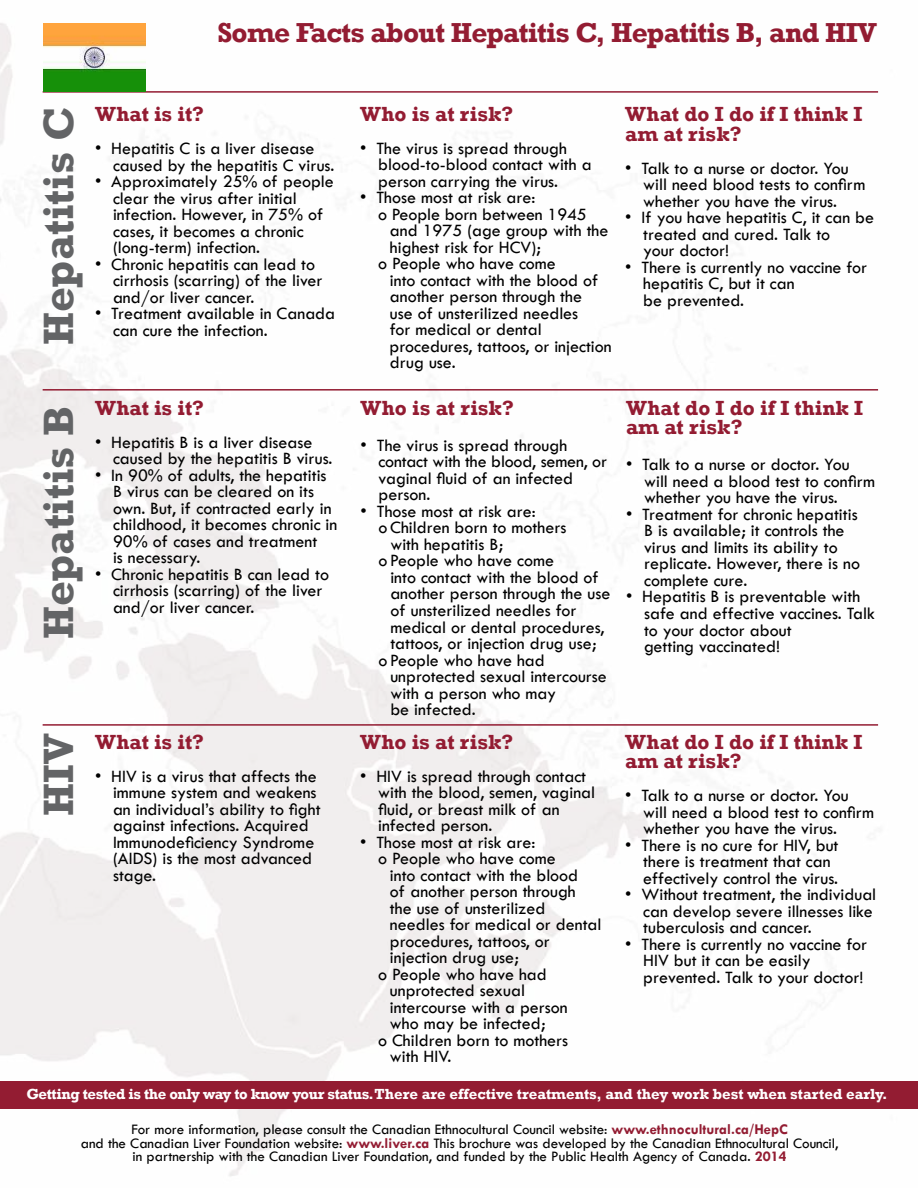
<style>
.page{position:relative;width:918px;height:1188px;background:#fff}
.page>*{position:absolute;margin:0;border:0;box-sizing:border-box;transform-origin:0 0}
.t1{font:700 43.5px "Rockwell";color:#636466}
.t2{font:700 28.2px "Rockwell";letter-spacing:-.025em;color:#931c32}
.t3{font:700 21px/19.5px "Rockwell";color:#931c32}
.t4{font:18px/16.5px "Tw Cen";color:#000}
.t5{font:15px/13.5px "Tw Cen";color:#000;text-align:center}
.t6{font:700 15px "Rockwell";color:#fff}
.s1{font-weight:700;color:#931c32}
</style>
<div class="page">
<img style="left:0;top:23px;width:879px;height:1153px">
<hr style="left:43px;top:389px;width:835px;height:2px;background:#931c32">
<hr style="left:43px;top:724px;width:835px;height:2px;background:#931c32">
<hr style="left:43px;top:91px;width:835px;height:2px;background:#931c32">
<div style="left:0;top:1081px;width:918px;height:28px;background:#931c32"></div>
<img style="left:43px;top:24px;width:102px;height:68px">
<p class="t2" style="left:217px;top:16px;width:661px">Some Facts about Hepatitis C, Hepatitis B, and HIV</p>
<p class="t1" style="left:32px;top:345px;width:239px;rotate:-90deg">Hepatitis C</p>
<p class="t3" style="left:95px;top:104px;width:111px">What is it?</p>
<p class="t4" style="left:113px;top:140px;width:223px;text-indent:-18px">• Hepatitis C is a liver disease caused by the hepatitis C virus.</p>
<p class="t4" style="left:113px;top:173px;width:222px;text-indent:-18px">• Approximately 25% of people clear the virus after initial infection. However, in 75% of cases, it becomes a chronic (long-term) infection.</p>
<p class="t4" style="left:113px;top:256px;width:211px;text-indent:-18px">• Chronic hepatitis can lead to cirrhosis (scarring) of the liver and/or liver cancer.</p>
<p class="t4" style="left:113px;top:305px;width:224px;text-indent:-18px">• Treatment available in Canada can cure the infection.</p>
<p class="t1" style="left:32px;top:639px;width:235px;rotate:-90deg">Hepatitis B</p>
<p class="t3" style="left:95px;top:398px;width:111px">What is it?</p>
<p class="t4" style="left:113px;top:434px;width:221px;text-indent:-18px">• Hepatitis B is a liver disease caused by the hepatitis B virus.</p>
<p class="t4" style="left:113px;top:467px;width:226px;text-indent:-18px">• In 90% of adults, the hepatitis<br>B virus can be cleared on its own. But, if contracted early in childhood, it becomes chronic in<br>90% of cases and treatment<br>is necessary.</p>
<p class="t4" style="left:113px;top:566px;width:218px;text-indent:-18px">• Chronic hepatitis B can lead to cirrhosis (scarring) of the liver and/or liver cancer.</p>
<p class="t1" style="left:32px;top:816px;width:84px;rotate:-90deg">HIV</p>
<p class="t3" style="left:95px;top:732px;width:111px">What is it?</p>
<p class="t4" style="left:113px;top:768px;width:209px;text-indent:-18px">• HIV is a virus that affects the immune system and weakens an individual’s ability to fight against infections. Acquired<br>Immunodeficiency Syndrome (AIDS) is the most advanced stage.</p>
<p class="t3" style="left:360px;top:104px;width:155px">Who is at risk?</p>
<p class="t4" style="left:378px;top:140px;width:215px;text-indent:-18px">• The virus is spread through blood-to-blood contact with a person carrying the virus.</p>
<p class="t4" style="left:360px;top:189px;width:177px">• Those most at risk are:</p>
<p class="t4" style="left:378px;top:206px;width:210px">o People born between 1945</p>
<p class="t4" style="left:390px;top:222px;width:220px">and 1975 (age group with the</p>
<p class="t4" style="left:390px;top:239px;width:153px">highest risk for HCV);</p>
<p class="t4" style="left:378px;top:255px;width:179px">o People who have come</p>
<p class="t4" style="left:390px;top:272px;width:210px">into contact with the blood of</p>
<p class="t4" style="left:390px;top:288px;width:194px">another person through the</p>
<p class="t4" style="left:390px;top:305px;width:190px">use of unsterilized needles</p>
<p class="t4" style="left:390px;top:321px;width:153px">for medical or dental</p>
<p class="t4" style="left:390px;top:338px;width:224px">procedures, tattoos, or injection</p>
<p class="t4" style="left:390px;top:354px;width:67px">drug use.</p>
<p class="t3" style="left:361px;top:398px;width:155px">Who is at risk?</p>
<p class="t4" style="left:379px;top:437px;width:230px;text-indent:-18px">• The virus is spread through contact with the blood, semen, or vaginal fluid of an infected person.</p>
<p class="t4" style="left:361px;top:503px;width:177px">• Those most at risk are:</p>
<p class="t4" style="left:379px;top:519px;width:189px">oChildren born to mothers</p>
<p class="t4" style="left:390px;top:536px;width:114px">with hepatitis B;</p>
<p class="t4" style="left:379px;top:552px;width:177px">o People who have come</p>
<p class="t4" style="left:390px;top:569px;width:210px">into contact with the blood of</p>
<p class="t4" style="left:390px;top:585px;width:221px">another person through the use</p>
<p class="t4" style="left:390px;top:602px;width:188px">of unsterilized needles for</p>
<p class="t4" style="left:390px;top:619px;width:216px">medical or dental procedures,</p>
<p class="t4" style="left:390px;top:635px;width:208px">tattoos, or injection drug use;</p>
<p class="t4" style="left:379px;top:652px;width:168px">o People who have had</p>
<p class="t4" style="left:390px;top:668px;width:218px">unprotected sexual intercourse</p>
<p class="t4" style="left:390px;top:685px;width:167px">with a person who may</p>
<p class="t4" style="left:390px;top:701px;width:87px">be infected.</p>
<p class="t3" style="left:360px;top:732px;width:155px">Who is at risk?</p>
<p class="t4" style="left:378px;top:768px;width:219px;text-indent:-18px">• HIV is spread through contact with the blood, semen, vaginal fluid, or breast milk of an infected person.</p>
<p class="t4" style="left:360px;top:834px;width:177px">• Those most at risk are:</p>
<p class="t4" style="left:378px;top:850px;width:179px">o People who have come</p>
<p class="t4" style="left:390px;top:867px;width:190px">into contact with the blood</p>
<p class="t4" style="left:390px;top:883px;width:187px">of another person through</p>
<p class="t4" style="left:390px;top:900px;width:157px">the use of unsterilized</p>
<p class="t4" style="left:390px;top:916px;width:213px">needles for medical or dental</p>
<p class="t4" style="left:390px;top:933px;width:161px">procedures, tattoos, or</p>
<p class="t4" style="left:390px;top:949px;width:131px">injection drug use;</p>
<p class="t4" style="left:378px;top:966px;width:170px">o People who have had</p>
<p class="t4" style="left:390px;top:982px;width:137px">unprotected sexual</p>
<p class="t4" style="left:390px;top:999px;width:179px">intercourse with a person</p>
<p class="t4" style="left:390px;top:1015px;width:157px">who may be infected;</p>
<p class="t4" style="left:378px;top:1032px;width:192px">o Children born to mothers</p>
<p class="t4" style="left:390px;top:1048px;width:63px">with HIV.</p>
<p class="t3" style="left:625px;top:104px;width:239px">What do I do if I think I am at risk?</p>
<p class="t4" style="left:643px;top:160px;width:224px;text-indent:-18px">• Talk to a nurse or doctor. You will need blood tests to confirm whether you have the virus.</p>
<p class="t4" style="left:643px;top:209px;width:232px;text-indent:-18px">• If you have hepatitis C, it can be treated and cured. Talk to<br>your doctor!</p>
<p class="t4" style="left:643px;top:259px;width:225px;text-indent:-18px">• There is currently no vaccine for hepatitis C, but it can<br>be prevented.</p>
<p class="t3" style="left:626px;top:398px;width:239px">What do I do if I think I am at risk?</p>
<p class="t4" style="left:644px;top:456px;width:232px;text-indent:-18px">• Talk to a nurse or doctor. You will need a blood test to confirm whether you have the virus.</p>
<p class="t4" style="left:644px;top:506px;width:217px;text-indent:-18px">• Treatment for chronic hepatitis<br>B is available; it controls the virus and limits its ability to replicate. However, there is no complete cure.</p>
<p class="t4" style="left:644px;top:588px;width:232px;text-indent:-18px">• Hepatitis B is preventable with safe and effective vaccines. Talk to your doctor about<br>getting vaccinated!</p>
<p class="t3" style="left:625px;top:732px;width:239px">What do I do if I think I am at risk?</p>
<p class="t4" style="left:643px;top:787px;width:232px;text-indent:-18px">• Talk to a nurse or doctor. You will need a blood test to confirm whether you have the virus.</p>
<p class="t4" style="left:643px;top:837px;width:197px;text-indent:-18px">• There is no cure for HIV, but there is treatment that can effectively control the virus.</p>
<p class="t4" style="left:643px;top:886px;width:234px;text-indent:-18px">• Without treatment, the individual can develop severe illnesses like tuberculosis and cancer.</p>
<p class="t4" style="left:643px;top:936px;width:225px;text-indent:-18px">• There is currently no vaccine for<br>HIV but it can be easily prevented. Talk to your doctor!</p>
<p class="t6" style="left:26px;top:1085px;width:863px">Getting tested is the only way to know your status. There are effective treatments, and they work best when started early.</p>
<p class="t5" style="left:81px;top:1123px;width:759px">For more information, please consult the Canadian Ethnocultural Council website: <span class="s1">www.ethnocultural.ca/HepC<br></span>and the Canadian Liver Foundation website: <span class="s1">www.liver.ca</span> This brochure was developed by the Canadian Ethnocultural Council, in partnership with the Canadian Liver Foundation, and funded by the Public Health Agency of Canada. <span class="s1">2014</span></p>
</div>
